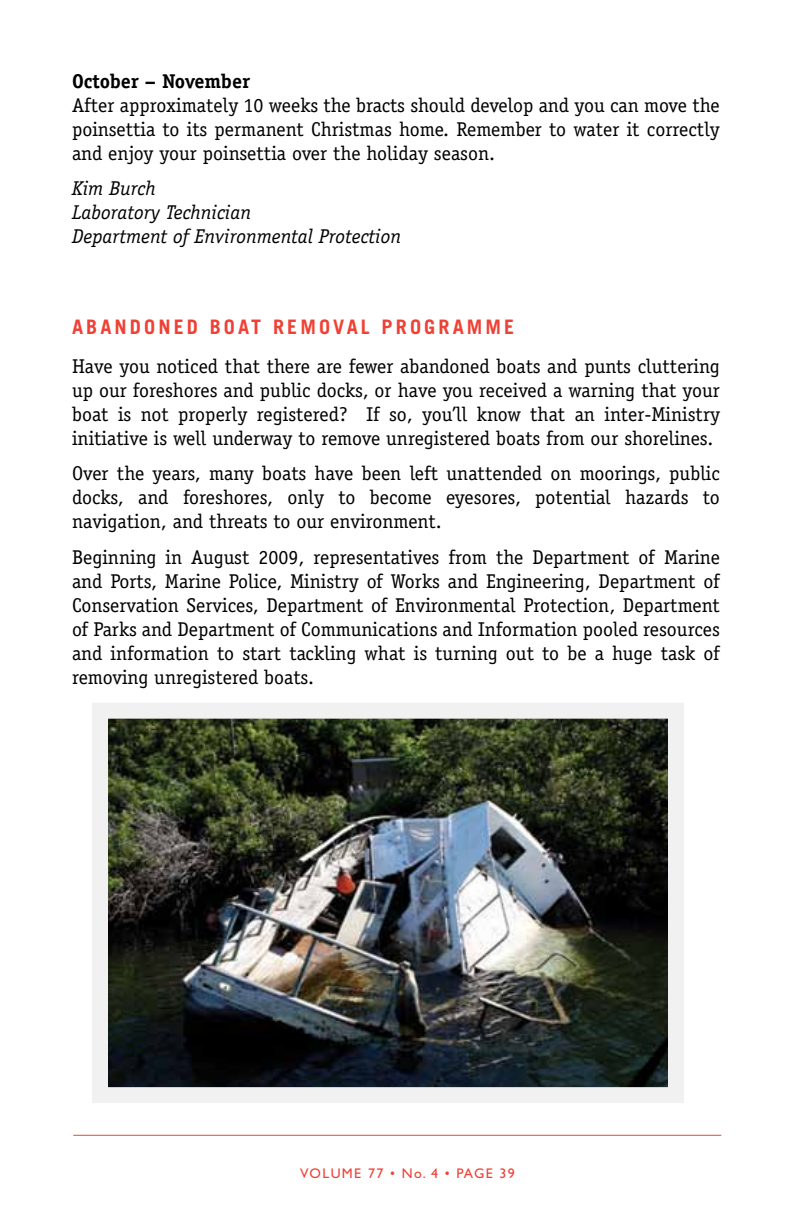
<style>
.page{position:relative;width:792px;height:1224px;background:#fff}
.page>*{position:absolute;margin:0;border:0;box-sizing:border-box;transform-origin:0 0}
.t1{font:20px/24px "Officina Serif";color:#000;text-align:justify}
.t2{font:italic 20px/24px "Officina Serif";color:#000}
.t3{font:700 20px "Trade Gothic";letter-spacing:.155em;color:#ef4135}
.t4{font:700 20px "Officina Serif";color:#000}
.t5{font:14px "Gill Sans";letter-spacing:.1em;color:#ef4135}
</style>
<div class="page">
<hr style="left:73px;top:1135px;width:648px;height:1px;background:#ef4135">
<img style="left:109px;top:720px;width:558px;height:366px">
<div style="left:92px;top:703px;width:592px;height:400px;border:16px solid #f1f1f2"></div>
<p class="t4" style="left:72px;top:68px;width:180px">October – November</p>
<p class="t1" style="left:72px;top:93px;width:649px">After approximately 10 weeks the bracts should develop and you can move the poinsettia to its permanent Christmas home. Remember to water it correctly and enjoy your poinsettia over the holiday season.</p>
<p class="t2" style="left:72px;top:177px;width:331px">Kim Burch<br>Laboratory Technician<br>Department of Environmental Protection</p>
<p class="t3" style="left:72px;top:315px;width:444px">ABANDONED BOAT REMOVAL PROGRAMME</p>
<p class="t1" style="left:72px;top:354px;width:650px">Have you noticed that there are fewer abandoned boats and punts cluttering up our foreshores and public docks, or have you received a warning that your boat is not properly registered? If so, you’ll know that an inter-Ministry initiative is well underway to remove unregistered boats from our shorelines.</p>
<p class="t1" style="left:72px;top:462px;width:649px">Over the years, many boats have been left unattended on moorings, public docks, and foreshores, only to become eyesores, potential hazards to navigation, and threats to our environment.</p>
<p class="t1" style="left:72px;top:545px;width:649px">Beginning in August 2009, representatives from the Department of Marine and Ports, Marine Police, Ministry of Works and Engineering, Department of Conservation Services, Department of Environmental Protection, Department of Parks and Department of Communications and Information pooled resources and information to start tackling what is turning out to be a huge task of removing unregistered boats.</p>
<p class="t5" style="left:300px;top:1165px;width:216px">VOLUME 77 • No. 4 • PAGE 39</p>
</div>
